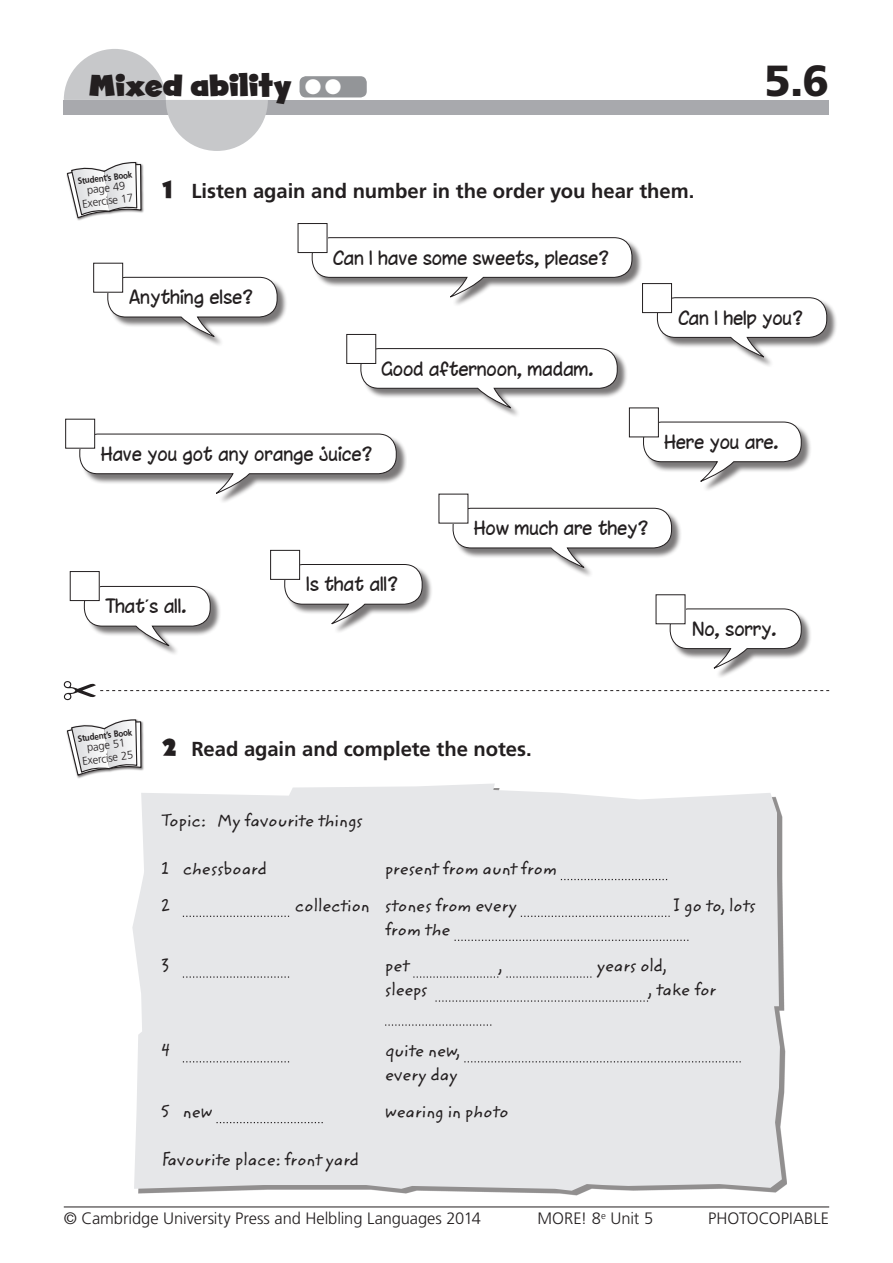
<style>
.page{position:relative;width:893px;height:1263px;background:#fff}
.page>*{position:absolute;margin:0;border:0;box-sizing:border-box;transform-origin:0 0}
.t1{font:900 43.5px "Frutiger LT Std";color:#231f20}
.t2{font:31.5px "Ghost Kid AOE";letter-spacing:.005em;color:#231f20}
.t3{font:700 20.25px "Frutiger LT Std";letter-spacing:-.005em;color:#231f20}
.t4{font:18px/24px "Zemke Hand ITC Std";color:#231f20}
.t5{font:18px "Chinacat";color:#231f20}
.t6{font:300 16.5px "Frutiger LT Std";letter-spacing:-.005em;color:#231f20}
.t7{font:300 11.25px/12.9px "Frutiger LT Std";color:#231f20;text-align:center}
.t8{font:700 9px "Frutiger LT Std";color:#231f20;scale:.9 1}
.s1{color:#fff}
.s2{font-family:"Ghost Kid AOE";font-weight:400;font-size:24px}
</style>
<div class="page">
<hr style="left:64px;top:1206px;width:765px;height:1px;background:#231f20">
<div style="left:66px;top:161px;width:79px;height:60px;background:#231f20;opacity:.6"></div>
<svg style="left:66px;top:161px;width:76px;height:58px"></svg>
<div style="left:66px;top:719px;width:79px;height:60px;background:#231f20;opacity:.6"></div>
<svg style="left:66px;top:719px;width:76px;height:57px"></svg>
<div style="left:64px;top:100px;width:765px;height:15px;background:#a8a9ad"></div>
<svg style="left:64px;top:49px;width:204px;height:102px"></svg>
<div style="left:300px;top:76px;width:67px;height:21px;background:#939598;border-radius:6px"></div>
<svg style="left:132px;top:783px;width:650px;height:408px;background:#e5e6e8"></svg>
<svg style="left:561px;top:879px;width:106px;height:1px"></svg>
<svg style="left:183px;top:916px;width:106px;height:1px"></svg>
<svg style="left:521px;top:916px;width:149px;height:1px"></svg>
<svg style="left:455px;top:940px;width:233px;height:1px"></svg>
<svg style="left:183px;top:976px;width:106px;height:2px"></svg>
<svg style="left:413px;top:976px;width:85px;height:2px"></svg>
<svg style="left:506px;top:976px;width:85px;height:2px"></svg>
<svg style="left:435px;top:1000px;width:213px;height:2px"></svg>
<svg style="left:385px;top:1024px;width:106px;height:2px"></svg>
<svg style="left:183px;top:1061px;width:106px;height:1px"></svg>
<svg style="left:464px;top:1061px;width:277px;height:1px"></svg>
<svg style="left:216px;top:1122px;width:107px;height:1px"></svg>
<div style="left:109px;top:278px;width:179px;height:69px;background:#231f20;opacity:.6"></div>
<svg style="left:107px;top:277px;width:171px;height:62px"></svg>
<div style="left:658px;top:299px;width:179px;height:69px;background:#231f20;opacity:.6"></div>
<svg style="left:657px;top:297px;width:170px;height:63px"></svg>
<div style="left:454px;top:509px;width:228px;height:69px;background:#231f20;opacity:.6"></div>
<svg style="left:452px;top:507px;width:220px;height:63px"></svg>
<div style="left:362px;top:349px;width:266px;height:70px;background:#231f20;opacity:.6"></div>
<svg style="left:360px;top:348px;width:258px;height:62px"></svg>
<div style="left:85px;top:587px;width:136px;height:69px;background:#231f20;opacity:.6"></div>
<svg style="left:84px;top:586px;width:127px;height:62px"></svg>
<div style="left:81px;top:435px;width:326px;height:69px;background:#231f20;opacity:.6"></div>
<svg style="left:79px;top:433px;width:318px;height:63px"></svg>
<div style="left:644px;top:423px;width:168px;height:69px;background:#231f20;opacity:.6"></div>
<svg style="left:643px;top:421px;width:159px;height:63px"></svg>
<div style="left:671px;top:610px;width:141px;height:69px;background:#231f20;opacity:.6"></div>
<svg style="left:669px;top:608px;width:133px;height:63px"></svg>
<div style="left:313px;top:239px;width:330px;height:69px;background:#231f20;opacity:.6"></div>
<svg style="left:311px;top:237px;width:322px;height:62px"></svg>
<div style="left:286px;top:565px;width:147px;height:69px;background:#231f20;opacity:.6"></div>
<svg style="left:284px;top:564px;width:139px;height:62px"></svg>
<div style="left:94px;top:263px;width:29px;height:29px;background:#fff"></div>
<div style="left:93px;top:263px;width:30px;height:30px;border:1px solid #231f20"></div>
<div style="left:66px;top:419px;width:29px;height:29px;background:#fff"></div>
<div style="left:65px;top:419px;width:30px;height:30px;border:1px solid #231f20"></div>
<div style="left:70px;top:571px;width:29px;height:29px;background:#fff"></div>
<div style="left:70px;top:571px;width:30px;height:30px;border:1px solid #231f20"></div>
<div style="left:271px;top:550px;width:29px;height:29px;background:#fff"></div>
<div style="left:270px;top:550px;width:30px;height:30px;border:1px solid #231f20"></div>
<div style="left:439px;top:494px;width:29px;height:29px;background:#fff"></div>
<div style="left:656px;top:595px;width:29px;height:29px;background:#fff"></div>
<div style="left:629px;top:408px;width:29px;height:29px;background:#fff"></div>
<div style="left:629px;top:407px;width:30px;height:30px;border:1px solid #231f20"></div>
<div style="left:347px;top:334px;width:29px;height:29px;background:#fff"></div>
<div style="left:346px;top:334px;width:30px;height:30px;border:1px solid #231f20"></div>
<div style="left:298px;top:224px;width:29px;height:29px;background:#fff"></div>
<div style="left:298px;top:223px;width:29px;height:30px;border:1px solid #231f20"></div>
<div style="left:642px;top:284px;width:29px;height:29px;background:#fff"></div>
<div style="left:642px;top:283px;width:30px;height:30px;border:1px solid #231f20"></div>
<svg style="left:64px;top:681px;width:765px;height:19px"></svg>
<h2 class="t2" style="left:89px;top:67px;width:254px">Mixed ability <span class="s1">●●</span></h2>
<h1 class="t1" style="left:764px;top:55px;width:67px">5.6</h1>
<p class="t8" style="left:77px;top:176px;width:63px;rotate:-7deg">Student’s Book</p>
<p class="t7" style="left:80px;top:185px;width:52px;rotate:-7deg">page 49<br>Exercise 17</p>
<p class="t3" style="left:162px;top:179px;width:534px"><span class="s2">1</span> Listen again and number in the order you hear them.</p>
<p class="t5" style="left:129px;top:286px;width:126px">Anything else?</p>
<p class="t5" style="left:334px;top:247px;width:277px">Can I have some sweets, please?</p>
<p class="t5" style="left:382px;top:357px;width:214px">Good afternoon, madam.</p>
<p class="t5" style="left:101px;top:443px;width:273px">Have you got any orange juice?</p>
<p class="t5" style="left:679px;top:307px;width:126px">Can I help you?</p>
<p class="t5" style="left:664px;top:431px;width:116px">Here you are.</p>
<p class="t5" style="left:105px;top:595px;width:83px">That’s all.</p>
<p class="t5" style="left:307px;top:573px;width:93px">Is that all?</p>
<p class="t5" style="left:474px;top:517px;width:176px">How much are they?</p>
<p class="t5" style="left:693px;top:618px;width:85px">No, sorry.</p>
<p class="t8" style="left:77px;top:733px;width:63px;rotate:-7deg">Student’s Book</p>
<p class="t7" style="left:80px;top:742px;width:52px;rotate:-7deg">page 51<br>Exercise 25</p>
<p class="t3" style="left:162px;top:737px;width:371px"><span class="s2">2</span> Read again and complete the notes.</p>
<p class="t4" style="left:162px;top:809px;width:203px">Topic: My favourite things</p>
<p class="t4" style="left:162px;top:857px;width:107px">1 chessboard</p>
<p class="t4" style="left:385px;top:857px;width:173px">present from aunt from</p>
<p class="t4" style="left:162px;top:893px;width:10px">2</p>
<p class="t4" style="left:295px;top:893px;width:224px">collection stones from every</p>
<p class="t4" style="left:674px;top:893px;width:84px">I go to, lots</p>
<p class="t4" style="left:385px;top:917px;width:67px">from the</p>
<p class="t4" style="left:162px;top:954px;width:9px">3</p>
<p class="t4" style="left:385px;top:954px;width:26px">pet</p>
<p class="t4" style="left:498px;top:954px;width:6px">,</p>
<p class="t4" style="left:597px;top:954px;width:71px">years old,</p>
<p class="t4" style="left:385px;top:978px;width:44px">sleeps</p>
<p class="t4" style="left:648px;top:978px;width:70px">, take for</p>
<p class="t4" style="left:162px;top:1039px;width:10px">4</p>
<p class="t4" style="left:385px;top:1039px;width:77px">quite new, every day</p>
<p class="t4" style="left:162px;top:1100px;width:52px">5 new</p>
<p class="t4" style="left:385px;top:1100px;width:125px">wearing in photo</p>
<p class="t4" style="left:162px;top:1148px;width:199px">Favourite place: front yard</p>
<p class="t6" style="left:64px;top:1209px;width:419px">© Cambridge University Press and Helbling Languages 2014</p>
<p class="t6" style="left:537px;top:1209px;width:117px">MORE! 8<sup>e</sup> Unit 5</p>
<p class="t6" style="left:708px;top:1209px;width:122px">PHOTOCOPIABLE</p>
</div>
